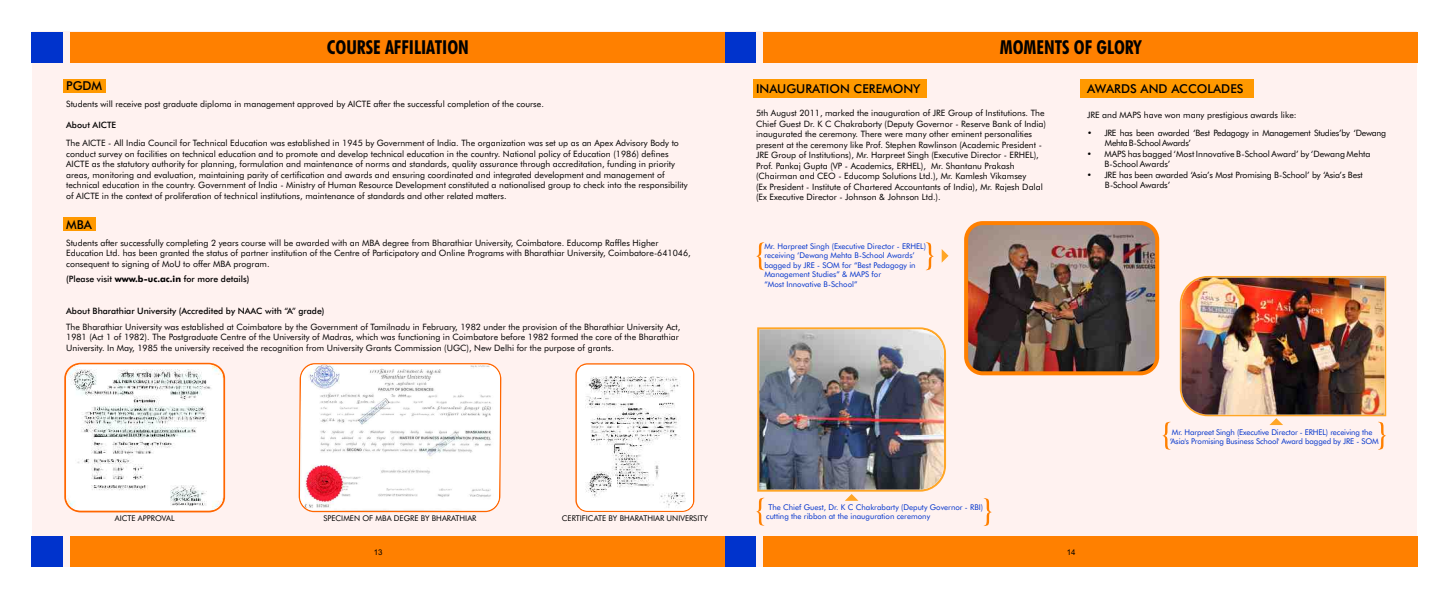
<style>
.page{position:relative;width:1449px;height:599px;background:#fff}
.page>*{position:absolute;margin:0;border:0;box-sizing:border-box;transform-origin:0 0}
.t1{font:700 condensed 19.25px "Futura BT";color:#000}
.t2{font:500 12.25px "Futura BT";color:#000}
.t3{font:8.75px/10.5px "Futura BT";color:#000}
.t4{font:500 8.75px "Futura BT";color:#000}
.t5{font:8.75px/10.5px "Futura BT";letter-spacing:-.03em;color:#000}
.t6{font:7.88px/9.5px "Futura BT";color:#03c}
.t7{font:7.88px "Futura BT";color:#000}
.t8{font:7.88px "Arial";color:#000}
.s1{font-style:inherit}
</style>
<div class="page">
<div style="left:724px;top:31px;width:693px;height:536px;background:#fff2f0"></div>
<div style="left:763px;top:31px;width:654px;height:31px;background:#ff8000"></div>
<div style="left:724px;top:31px;width:32px;height:31px;background:#03c"></div>
<div style="left:763px;top:536px;width:654px;height:31px;background:#ff8000"></div>
<div style="left:724px;top:536px;width:32px;height:31px;background:#03c"></div>
<div style="left:753px;top:79px;width:174px;height:18px;background:#f90"></div>
<svg style="left:964px;top:221px;width:195px;height:154px;fill:#ff8000"></svg>
<img style="left:968px;top:225px;width:187px;height:146px;border-radius:15px">
<svg style="left:942px;top:249px;width:7px;height:13px"></svg>
<svg style="left:756px;top:242px;width:8px;height:28px"></svg>
<svg style="left:926px;top:242px;width:8px;height:28px"></svg>
<svg style="left:1162px;top:421px;width:8px;height:28px"></svg>
<img style="left:1180px;top:276px;width:206px;height:173px">
<img style="left:756px;top:327px;width:190px;height:198px">
<svg style="left:984px;top:498px;width:8px;height:28px"></svg>
<div style="left:1080px;top:79px;width:174px;height:18px;background:#f90"></div>
<div style="left:32px;top:31px;width:693px;height:536px;background:#fff2f0"></div>
<div style="left:70px;top:31px;width:655px;height:31px;background:#ff8000"></div>
<div style="left:32px;top:31px;width:31px;height:31px;background:#03c"></div>
<div style="left:70px;top:536px;width:655px;height:31px;background:#ff8000"></div>
<div style="left:32px;top:536px;width:31px;height:31px;background:#03c"></div>
<div style="left:63px;top:80px;width:43px;height:13px;background:#f90"></div>
<div style="left:63px;top:218px;width:33px;height:13px;background:#f90"></div>
<svg style="left:298px;top:363px;width:204px;height:150px"></svg>
<img style="left:300px;top:364px;width:200px;height:146px">
<div style="left:575px;top:363px;width:119px;height:149px;border:3px solid #f60;border-radius:10px"></div>
<div style="left:577px;top:364px;width:116px;height:146px;background:#fff;border-radius:10px"></div>
<img style="left:581px;top:366px;width:112px;height:144px">
<div style="left:64px;top:362px;width:161px;height:150px;border:4px solid #f60;border-radius:14px"></div>
<img style="left:66px;top:364px;width:157px;height:145px">
<h1 class="t1" style="left:327px;top:39px;width:144px">COURSE AFFILIATION</h1>
<h2 class="t2" style="left:66px;top:81px;width:37px">PGDM</h2>
<p class="t3" style="left:66px;top:100px;width:479px">Students will receive post graduate diploma in management approved by AICTE after the successful completion of the course.</p>
<p class="t4" style="left:66px;top:121px;width:52px">About AICTE</p>
<p class="t3" style="left:66px;top:138px;width:623px">The AICTE - All India Council for Technical Education was established in 1945 by Government of India. The organization was set up as an Apex Advisory Body to conduct survey on facilities on technical education and to promote and develop technical education in the country. National policy of Education (1986) defines AICTE as the statutory authority for planning, formulation and maintenance of norms and standards, quality assurance through accreditation, funding in priority areas, monitoring and evaluation, maintaining parity of certification and awards and ensuring coordinated and integrated development and management of technical education in the country. Government of India - Ministry of Human Resource Development constituted a nationalised group to check into the responsibility of AICTE in the context of proliferation of technical institutions, maintenance of standards and other related matters.</p>
<h2 class="t2" style="left:66px;top:219px;width:27px">MBA</h2>
<p class="t3" style="left:66px;top:238px;width:626px">Students after successfully completing 2 years course will be awarded with an MBA degree from Bharathiar University, Coimbatore. Educomp Raffles Higher<br>Education Ltd. has been granted the status of partner institution of the Centre of Participatory and Online Programs with Bharathiar University, Coimbatore-641046, consequent to signing of MoU to offer MBA program.</p>
<p class="t4" style="left:66px;top:275px;width:185px">(Please visit <span class="s1">www.b-uc.ac.in</span> for more details)</p>
<p class="t4" style="left:66px;top:307px;width:260px">About Bharathiar University (Accredited by NAAC with “A” grade)</p>
<p class="t3" style="left:66px;top:322px;width:616px">The Bharathiar University was established at Coimbatore by the Government of Tamilnadu in February, 1982 under the provision of the Bharathiar University Act,<br>1981 (Act 1 of 1982). The Postgraduate Centre of the University of Madras, which was functioning in Coimbatore before 1982 formed the core of the Bharathiar<br>University. In May, 1985 the university received the recognition from University Grants Commission (UGC), New Delhi for the purpose of grants.</p>
<p class="t7" style="left:115px;top:515px;width:61px">AICTE APPROVAL</p>
<p class="t7" style="left:323px;top:515px;width:155px">SPECIMEN OF MBA DEGRE BY BHARATHIAR</p>
<p class="t7" style="left:562px;top:515px;width:148px">CERTIFICATE BY BHARATHIAR UNIVERSITY</p>
<p class="t8" style="left:374px;top:549px;width:10px">13</p>
<h1 class="t1" style="left:1000px;top:39px;width:143px">MOMENTS OF GLORY</h1>
<h2 class="t2" style="left:756px;top:83px;width:166px">INAUGURATION CEREMONY</h2>
<p class="t3" style="left:756px;top:109px;width:292px">5th August 2011, marked the inauguration of JRE Group of Institutions. The Chief Guest Dr. K C Chakraborty (Deputy Governor - Reserve Bank of India) inaugurated the ceremony. There were many other eminent personalities present at the ceremony like Prof. Stephen Rawlinson (Academic President - JRE Group of Institutions), Mr. Harpreet Singh (Executive Director - ERHEL), Prof. Pankaj Gupta (VP - Academics, ERHEL), Mr. Shantanu Prakash (Chairman and CEO - Educomp Solutions Ltd.), Mr. Kamlesh Vikamsey<br>(Ex President - Institute of Chartered Accountants of India), Mr. Rajesh Dalal (Ex Executive Director - Johnson &amp; Johnson Ltd.).</p>
<p class="t6" style="left:764px;top:242px;width:163px">Mr. Harpreet Singh (Executive Director - ERHEL) receiving ‘Dewang Mehta B-School Awards’ bagged by JRE - SOM for “Best Pedagogy in Management Studies” &amp; MAPS for<br>“Most Innovative B-School”</p>
<h2 class="t2" style="left:1087px;top:83px;width:158px">AWARDS AND ACCOLADES</h2>
<p class="t3" style="left:1087px;top:110px;width:211px">JRE and MAPS have won many prestigious awards like:</p>
<p class="t5" style="left:1105px;top:128px;width:283px;text-indent:-18px">• JRE has been awarded ‘Best Pedagogy in Management Studies’by ‘Dewang<br>MehtaB-SchoolAwards’</p>
<p class="t3" style="left:1104px;top:149px;width:268px;text-indent:-17px">• MAPS has bagged ‘Most Innovative B-School Award’ by ‘Dewang Mehta<br>B-School Awards’</p>
<p class="t3" style="left:1105px;top:170px;width:259px;text-indent:-18px">• JRE has been awarded ‘Asia’s Most Promising B-School’ by ‘Asia’s Best<br>B-School Awards’</p>
<p class="t6" style="left:766px;top:502px;width:219px">The Chief Guest, Dr. K C Chakrabarty (Deputy Governor - RBI) cutting the ribbon at the inauguration ceremony</p>
<p class="t8" style="left:1067px;top:549px;width:10px">14</p>
<p class="t6" style="left:1170px;top:427px;width:210px">Mr. Harpreet Singh (Executive Director - ERHEL) receiving the ‘Asia's Promising Business School' Award bagged by JRE - SOM</p>
</div>
